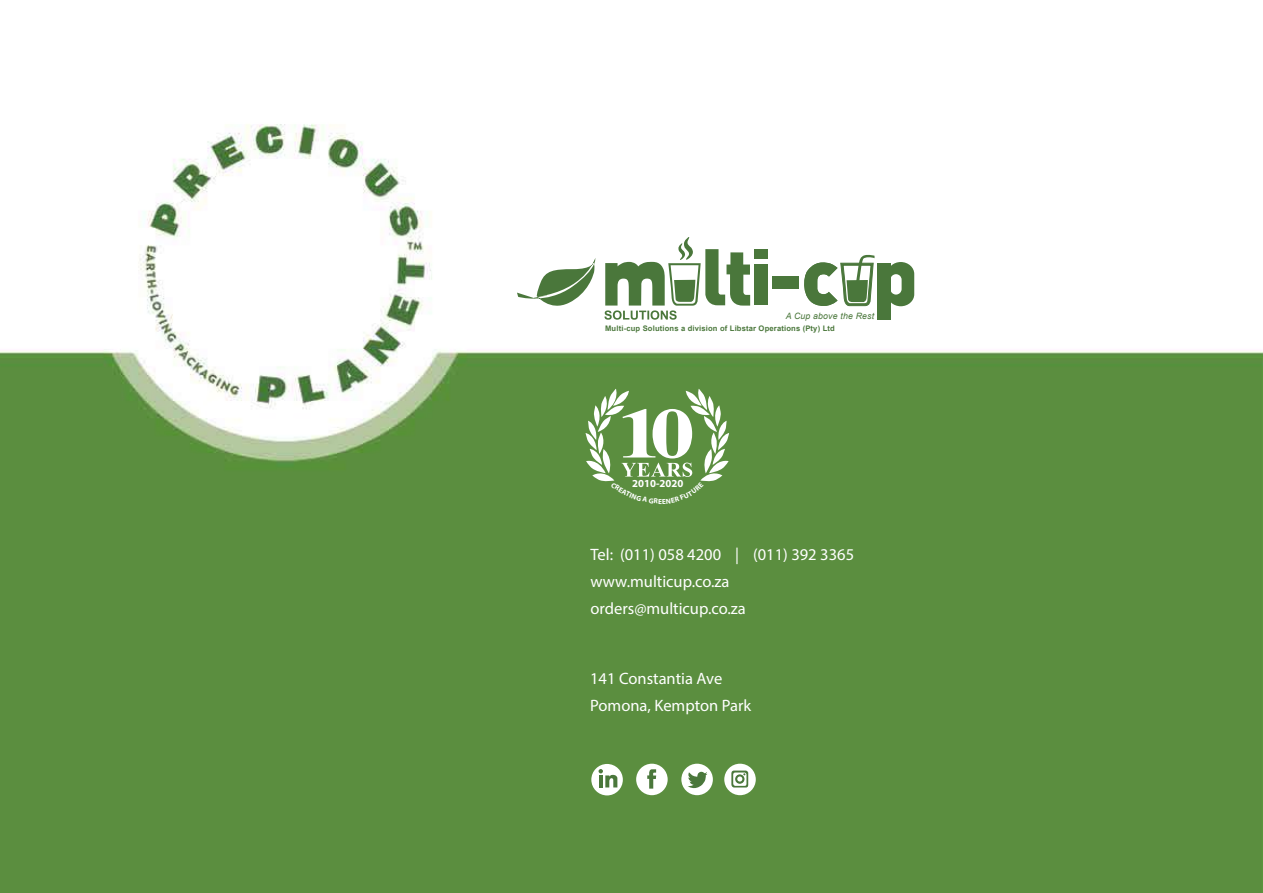
<style>
.page{position:relative;width:1263px;height:893px;background:#fff}
.page>*{position:absolute;margin:0;border:0;box-sizing:border-box;transform-origin:0 0}
.t1{font:16.5px/27px "Myriad Pro";color:#fff}
.t2{font:700 10.8px "Myriad Pro";color:#fff}
.t3{font:italic 8.7px "Arial";letter-spacing:.02em;color:#4a773b}
.t4{font:700 7.65px "Arial";letter-spacing:.02em;color:#4a773b}
</style>
<div class="page">
<img style="left:0;top:124px;width:1263px;height:769px">
<div style="left:755px;top:249px;width:13px;height:10px;background:#4a773b"></div>
<div style="left:755px;top:264px;width:13px;height:41px;background:#4a773b"></div>
<div style="left:773px;top:276px;width:26px;height:12px;background:#4a773b"></div>
<svg style="left:887px;top:262px;width:27px;height:44px"></svg>
<div style="left:877px;top:263px;width:13px;height:56px;background:#4a773b"></div>
<svg style="left:802px;top:254px;width:72px;height:56px"></svg>
<svg style="left:604px;top:237px;width:146px;height:83px"></svg>
<svg style="left:517px;top:258px;width:81px;height:54px"></svg>
<div style="left:681px;top:764px;width:32px;height:31px;background:#fff;border-radius:50%"></div>
<svg style="left:688px;top:772px;width:19px;height:17px"></svg>
<div style="left:636px;top:764px;width:32px;height:31px;background:#fff;border-radius:50%"></div>
<svg style="left:647px;top:769px;width:9px;height:20px"></svg>
<div style="left:724px;top:764px;width:32px;height:31px;background:#fff;border-radius:50%"></div>
<svg style="left:731px;top:771px;width:17px;height:16px"></svg>
<div style="left:591px;top:764px;width:32px;height:31px;background:#fff;border-radius:50%"></div>
<svg style="left:598px;top:769px;width:19px;height:18px"></svg>
<svg style="left:585px;top:389px;width:144px;height:115px"></svg>
<p class="t3" style="left:786px;top:311px;width:90px">A Cup above the Rest</p>
<p class="t4" style="left:605px;top:323px;width:231px">Multi-cup Solutions a division of Libstar Operations (Pty) Ltd</p>
<p class="t2" style="left:632px;top:477px;width:53px">2010-2020</p>
<p class="t1" style="left:590px;top:541px;width:265px">Tel: (011) 058 4200 | (011) 392 3365 www.multicup.co.za orders@multicup.co.za</p>
<p class="t1" style="left:590px;top:664px;width:163px">141 Constantia Ave<br>Pomona, Kempton Park</p>
</div>
